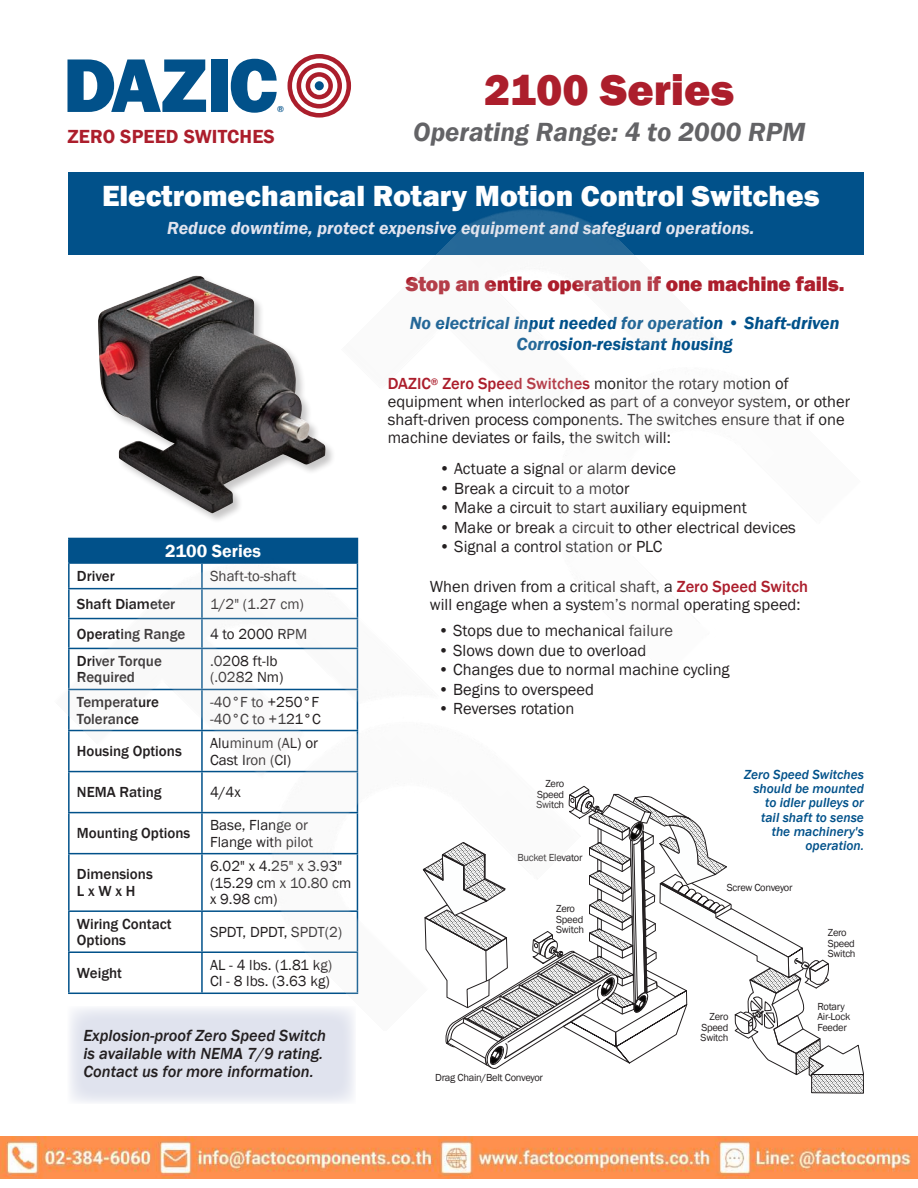
<style>
.page{position:relative;width:918px;height:1188px;background:#fff}
.page>*{position:absolute;margin:0;border:0;box-sizing:border-box;transform-origin:0 0}
.t1{font:800 45px "Franklin Gothic";color:#ac1e2c}
.t2{font:800 30px "Franklin Gothic";color:#fff}
.t3{font:italic 600 27px "Franklin Gothic";color:#636366}
.t4{font:800 21px "Franklin Gothic";letter-spacing:-.01em;color:#ac1e2c}
.t5{font:600 19.5px "Franklin Gothic";letter-spacing:.005em;color:#ac1e2c}
.t6{font:italic 600 18px/21px "Franklin Gothic";color:#01518a;text-align:center}
.t7{font:italic 600 18px "Franklin Gothic";color:#e0e3ee}
.t8{font:600 18px "Franklin Gothic";color:#fff}
.t9{font:16.5px/18px "Franklin Gothic";color:#231f20}
.t10{font:italic 500 16.5px/18px "Franklin Gothic";color:#231f20}
.t11{font:15px/16.5px "Franklin Gothic";color:#231f20}
.t12{font:500 15px/16.5px "Franklin Gothic";color:#231f20}
.t13{font:italic 500 13.5px/14.2px "Franklin Gothic";color:#01518a;text-align:right}
.t14{font:10.5px/10.5px "Franklin Gothic";letter-spacing:-.025em;color:#231f20}
.t15{font:500 9px "Franklin Gothic";color:#01518a}
.s1{font-weight:500;color:#ac1e2c}
</style>
<div class="page">
<div style="left:68px;top:1006px;width:288px;height:98px;background:#e0e3ee"></div>
<svg style="left:288px;top:54px;width:63px;height:64px"></svg>
<div style="left:315px;top:81px;width:9px;height:9px;background:#01518a;border-radius:50%"></div>
<svg style="left:68px;top:59px;width:138px;height:53px"></svg>
<div style="left:211px;top:59px;width:16px;height:53px;background:#01518a"></div>
<svg style="left:231px;top:59px;width:46px;height:54px"></svg>
<svg style="left:445px;top:1031px;width:419px;height:63px"></svg>
<img style="left:1px;top:1137px;width:917px;height:41px">
<img style="left:68px;top:172px;width:796px;height:859px">
<p class="t15" style="left:277px;top:103px;width:8px">®</p>
<h1 class="t1" style="left:484px;top:61px;width:252px">2100 Series</h1>
<p class="t5" style="left:68px;top:125px;width:209px">ZERO SPEED SWITCHES</p>
<h3 class="t3" style="left:413px;top:115px;width:394px">Operating Range: 4 to 2000 RPM</h3>
<h2 class="t2" style="left:102px;top:177px;width:719px">Electromechanical Rotary Motion Control Switches</h2>
<p class="t7" style="left:167px;top:217px;width:589px">Reduce downtime, protect expensive equipment and safeguard operations.</p>
<p class="t4" style="left:406px;top:270px;width:440px">Stop an entire operation if one machine fails.</p>
<p class="t6" style="left:410px;top:312px;width:431px">No electrical input needed for operation • Shaft-driven<br>Corrosion-resistant housing</p>
<p class="t8" style="left:165px;top:540px;width:97px">2100 Series</p>
<p class="t12" style="left:77px;top:568px;width:39px">Driver</p>
<p class="t11" style="left:210px;top:568px;width:88px">Shaft-to-shaft</p>
<p class="t12" style="left:77px;top:596px;width:100px">Shaft Diameter</p>
<p class="t11" style="left:210px;top:596px;width:95px">1/2" (1.27 cm)</p>
<p class="t12" style="left:77px;top:626px;width:110px">Operating Range</p>
<p class="t11" style="left:210px;top:626px;width:99px">4 to 2000 RPM</p>
<p class="t12" style="left:77px;top:653px;width:86px">Driver Torque<br>Required</p>
<p class="t11" style="left:210px;top:653px;width:75px">.0208 ft-lb (.0282 Nm)</p>
<p class="t12" style="left:77px;top:694px;width:84px">Temperature<br>Tolerance</p>
<p class="t11" style="left:210px;top:694px;width:112px">-40°F to +250°F -40°C to +121°C</p>
<p class="t12" style="left:77px;top:743px;width:106px">Housing Options</p>
<p class="t11" style="left:210px;top:735px;width:110px">Aluminum (AL) or<br>Cast Iron (CI)</p>
<p class="t12" style="left:77px;top:784px;width:86px">NEMA Rating</p>
<p class="t11" style="left:210px;top:784px;width:32px">4/4x</p>
<p class="t12" style="left:77px;top:825px;width:115px">Mounting Options</p>
<p class="t11" style="left:210px;top:817px;width:105px">Base, Flange or<br>Flange with pilot</p>
<p class="t12" style="left:77px;top:866px;width:77px">Dimensions<br>L x W x H</p>
<p class="t11" style="left:210px;top:858px;width:143px">6.02" x 4.25" x 3.93" (15.29 cm x 10.80 cm x 9.98 cm)</p>
<p class="t12" style="left:77px;top:916px;width:96px">Wiring Contact<br>Options</p>
<p class="t11" style="left:210px;top:924px;width:134px">SPDT, DPDT, SPDT(2)</p>
<p class="t12" style="left:77px;top:965px;width:47px">Weight</p>
<p class="t11" style="left:210px;top:957px;width:124px">AL - 4 lbs. (1.81 kg)<br>CI - 8 lbs. (3.63 kg)</p>
<p class="t10" style="left:83px;top:1027px;width:244px">Explosion-proof Zero Speed Switch is available with NEMA 7/9 rating.<br>Contact us for more information.</p>
<p class="t9" style="left:388px;top:375px;width:464px"><span class="s1">DAZIC</span><sup>®</sup> <span class="s1">Zero Speed Switches</span> monitor the rotary motion of equipment when interlocked as part of a conveyor system, or other shaft-driven process components. The switches ensure that if one machine deviates or fails, the switch will:</p>
<p class="t9" style="left:439px;top:460px;width:238px">• Actuate a signal or alarm device</p>
<p class="t9" style="left:439px;top:480px;width:192px">• Break a circuit to a motor</p>
<p class="t9" style="left:439px;top:499px;width:309px">• Make a circuit to start auxiliary equipment</p>
<p class="t9" style="left:439px;top:519px;width:358px">• Make or break a circuit to other electrical devices</p>
<p class="t9" style="left:439px;top:538px;width:225px">• Signal a control station or PLC</p>
<p class="t9" style="left:430px;top:578px;width:380px">When driven from a critical shaft, a <span class="s1">Zero Speed Switch </span>will engage when a system’s normal operating speed:</p>
<p class="t9" style="left:438px;top:622px;width:237px">• Stops due to mechanical failure</p>
<p class="t9" style="left:438px;top:642px;width:210px">• Slows down due to overload</p>
<p class="t9" style="left:438px;top:661px;width:293px">• Changes due to normal machine cycling</p>
<p class="t9" style="left:438px;top:681px;width:157px">• Begins to overspeed</p>
<p class="t9" style="left:438px;top:700px;width:138px">• Reverses rotation</p>
<p class="t14" style="left:536px;top:779px;width:29px;text-align:justify;text-indent:9px">Zero Speed Switch</p>
<p class="t14" style="left:517px;top:852px;width:67px">Bucket Elevator</p>
<p class="t14" style="left:556px;top:904px;width:29px">Zero<br>Speed<br>Switch</p>
<p class="t14" style="left:435px;top:1072px;width:109px">Drag Chain/Belt Conveyor</p>
<p class="t13" style="left:744px;top:767px;width:121px">Zero Speed Switches should be mounted to idler pulleys or tail shaft to sense the machinery's operation.</p>
<p class="t14" style="left:727px;top:882px;width:67px">Screw Conveyor</p>
<p class="t14" style="left:701px;top:1012px;width:29px;text-align:justify;text-indent:9px">Zero Speed Switch</p>
<p class="t14" style="left:828px;top:928px;width:29px">Zero<br>Speed<br>Switch</p>
<p class="t14" style="left:818px;top:1001px;width:34px">Rotary<br>Air-Lock<br>Feeder</p>
</div>
